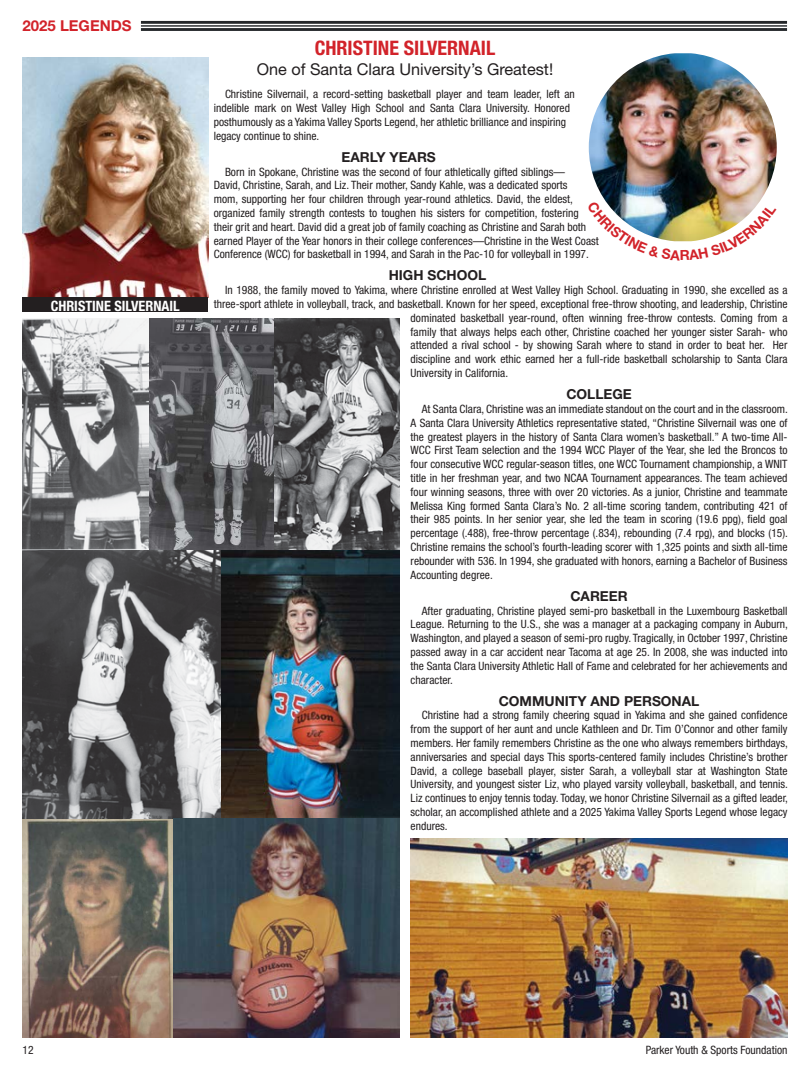
<style>
.page{position:relative;width:810px;height:1080px;background:#fff}
.page>*{position:absolute;margin:0;border:0;box-sizing:border-box;transform-origin:0 0}
.Title_Red{font:700 condensed 20px "Helvetica Neue LT Std";color:#d2232a}
.Subtitle{font:16.25px "Helvetica Neue LT Std";color:#231f20}
.Page_Title{font:700 15px "Helvetica Neue LT Std";color:#d2232a}
.t1{font:700 condensed 14.25px "Helvetica Neue LT Std";color:#fff}
.Heading{font:700 13.75px "Helvetica Neue LT Std";color:#231f20}
.Body_Copy{font:condensed 11.5px/13.8px "Helvetica Neue LT Std";color:#231f20;text-align:justify}
</style>
<div class="page">
<img style="left:22px;top:57px;width:186px;height:240px">
<div style="left:22px;top:297px;width:186px;height:15px;background:#231f20"></div>
<hr style="left:141px;top:28px;width:646px;height:3px;background:#24272a">
<hr style="left:141px;top:25px;width:646px;height:2px;background:#24272a">
<hr style="left:141px;top:21px;width:646px;height:3px;background:#24272a">
<img style="left:22px;top:319px;width:377px;height:719px">
<img style="left:411px;top:838px;width:377px;height:200px">
<img style="left:589px;top:53px;width:188px;height:148px">
<img style="left:605px;top:201px;width:155px;height:41px">
<p class="Page_Title" style="left:22px;top:16px;width:111px">2025 LEGENDS</p>
<p class="t1" style="left:51px;top:297px;width:131px">CHRISTINE SILVERNAIL</p>
<p class="Title_Red" style="left:315px;top:36px;width:182px">CHRISTINE SILVERNAIL</p>
<p class="Subtitle" style="left:257px;top:59px;width:298px">One of Santa Clara University’s Greatest!</p>
<p class="Body_Copy" style="left:214px;top:87px;width:363px;text-align:left;text-indent:11px">Christine Silvernail, a record-setting basketball player and team leader, left an indelible mark on West Valley High School and Santa Clara University. Honored posthumously as a Yakima Valley Sports Legend, her athletic brilliance and inspiring legacy continue to shine.</p>
<p class="Heading" style="left:342px;top:148px;width:96px">EARLY YEARS</p>
<p class="Body_Copy" style="left:214px;top:165px;width:387px;text-align:left;text-indent:11px">Born in Spokane, Christine was the second of four athletically gifted siblings—<br>David, Christine, Sarah, and Liz. Their mother, Sandy Kahle, was a dedicated sports<br>mom, supporting her four children through year-round athletics. David, the eldest, organized family strength contests to toughen his sisters for competition, fostering their grit and heart. David did a great job of family coaching as Christine and Sarah both earned Player of the Year honors in their college conferences—Christine in the West Coast Conference (WCC) for basketball in 1994, and Sarah in the Pac-10 for volleyball in 1997.</p>
<p class="Heading" style="left:389px;top:267px;width:99px">HIGH SCHOOL</p>
<p class="Body_Copy" style="left:225px;top:283px;width:564px">In 1988, the family moved to Yakima, where Christine enrolled at West Valley High School. Graduating in 1990, she excelled as a</p>
<p class="Body_Copy" style="left:214px;top:297px;width:575px">three-sport athlete in volleyball, track, and basketball. Known for her speed, exceptional free-throw shooting, and leadership, Christine</p>
<p class="Body_Copy" style="left:411px;top:311px;width:378px">dominated basketball year-round, often winning free-throw contests. Coming from a</p>
<p class="Body_Copy" style="left:411px;top:325px;width:378px">family that always helps each other, Christine coached her younger sister Sarah- who</p>
<p class="Body_Copy" style="left:411px;top:338px;width:378px">attended a rival school - by showing Sarah where to stand in order to beat her. Her</p>
<p class="Body_Copy" style="left:411px;top:352px;width:378px">discipline and work ethic earned her a full-ride basketball scholarship to Santa Clara</p>
<p class="Body_Copy" style="left:411px;top:366px;width:99px">University in California.</p>
<p class="Heading" style="left:566px;top:386px;width:67px">COLLEGE</p>
<p class="Body_Copy" style="left:411px;top:402px;width:379px;text-indent:11px">At Santa Clara, Christine was an immediate standout on the court and in the classroom.<br>A Santa Clara University Athletics representative stated, “Christine Silvernail was one of the greatest players in the history of Santa Clara women’s basketball.” A two-time All-WCC First Team selection and the 1994 WCC Player of the Year, she led the Broncos to four consecutive WCC regular-season titles, one WCC Tournament championship, a WNIT title in her freshman year, and two NCAA Tournament appearances. The team achieved four winning seasons, three with over 20 victories. As a junior, Christine and teammate Melissa King formed Santa Clara’s No. 2 all-time scoring tandem, contributing 421 of their 985 points. In her senior year, she led the team in scoring (19.6 ppg), field goal percentage (.488), free-throw percentage (.834), rebounding (7.4 rpg), and blocks (15).<br>Christine remains the school’s fourth-leading scorer with 1,325 points and sixth all-time rebounder with 536. In 1994, she graduated with honors, earning a Bachelor of Business Accounting degree.</p>
<p class="Heading" style="left:570px;top:587px;width:59px">CAREER</p>
<p class="Body_Copy" style="left:411px;top:603px;width:379px;text-indent:11px">After graduating, Christine played semi-pro basketball in the Luxembourg Basketball League. Returning to the U.S., she was a manager at a packaging company in Auburn, Washington, and played a season of semi-pro rugby. Tragically, in October 1997, Christine passed away in a car accident near Tacoma at age 25. In 2008, she was inducted into the Santa Clara University Athletic Hall of Fame and celebrated for her achievements and character.</p>
<p class="Heading" style="left:499px;top:692px;width:202px">COMMUNITY AND PERSONAL</p>
<p class="Body_Copy" style="left:411px;top:708px;width:379px;text-indent:11px">Christine had a strong family cheering squad in Yakima and she gained confidence from the support of her aunt and uncle Kathleen and Dr. Tim O’Connor and other family members. Her family remembers Christine as the one who always remembers birthdays, anniversaries and special days This sports-centered family includes Christine’s brother David, a college baseball player, sister Sarah, a volleyball star at Washington State University, and youngest sister Liz, who played varsity volleyball, basketball, and tennis.<br>Liz continues to enjoy tennis today. Today, we honor Christine Silvernail as a gifted leader, scholar, an accomplished athlete and a 2025 Yakima Valley Sports Legend whose legacy endures.</p>
<p class="Body_Copy" style="left:23px;top:1043px;width:13px">12</p>
<p class="Body_Copy" style="left:646px;top:1043px;width:143px">Parker Youth &amp; Sports Foundation</p>
</div>
